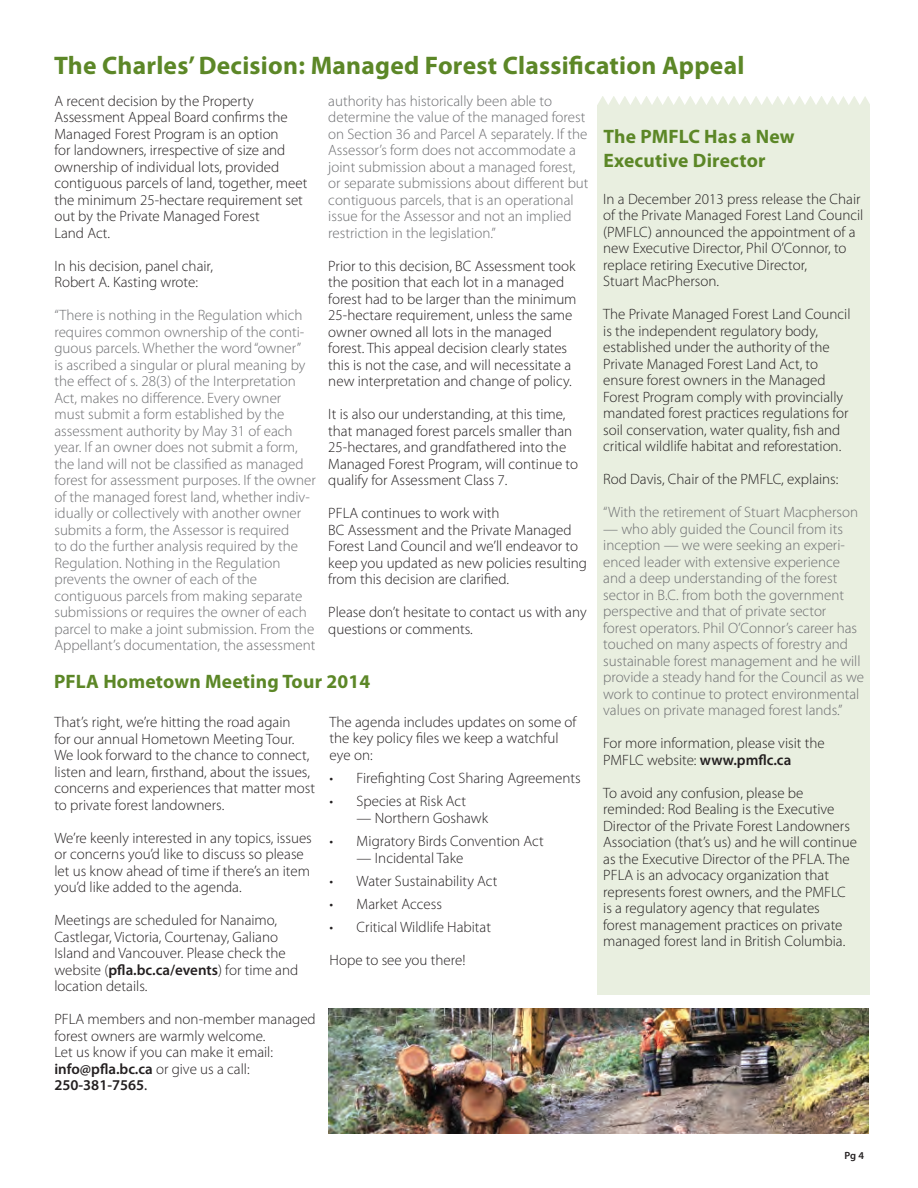
<style>
.page{position:relative;width:918px;height:1188px;background:#fff}
.page>*{position:absolute;margin:0;border:0;box-sizing:border-box;transform-origin:0 0}
.green_title{font:700 25.5px "Myriad Pro";letter-spacing:.01em;color:#5c8727}
.green_title_small{font:700 19.5px/24px "Myriad Pro";letter-spacing:.01em;color:#5c8727}
.t1{font:300 15px/16.5px "Myriad Pro";color:#231f20}
.t2{font:300 15px/16.5px "Myriad Pro";color:#6c6d70}
.t3{font:600 15px "Myriad Pro";color:#231f20}
.t4{font:600 10.5px "Myriad Pro";color:#231f20}
.s1{font-weight:600}
.s2{font-weight:300}
.s3{font-weight:400}
</style>
<div class="page">
<div style="left:597px;top:96px;width:272px;height:899px;background:#e9efe0"></div>
<svg style="left:597px;top:96px;width:273px;height:9px"></svg>
<img style="left:329px;top:1008px;width:540px;height:126px">
<p class="green_title" style="left:54px;top:49px;width:692px">The Charles’ Decision: Managed Forest Classification Appeal</p>
<p class="t1" style="left:54px;top:92px;width:254px">A recent decision by the Property Assessment Appeal Board confirms the Managed Forest Program is an option<br>for landowners, irrespective of size and ownership of individual lots, provided contiguous parcels of land, together, meet the minimum 25-hectare requirement set out by the Private Managed Forest</p>
<p class="t1" style="left:54px;top:224px;width:57px">Land Act.</p>
<p class="t1" style="left:54px;top:257px;width:160px">In his decision, panel chair,</p>
<p class="t1" style="left:54px;top:274px;width:145px">Robert A. Kasting wrote:</p>
<p class="t2" style="left:54px;top:307px;width:250px">“There is nothing in the Regulation which</p>
<p class="t2" style="left:54px;top:323px;width:253px">requires common ownership of the conti&shy;guous parcels. Whether the word “owner” is ascribed a singular or plural meaning by the effect of s. 28(3) of the Interpretation Act, makes no difference. Every owner must submit a form established by the assessment authority by May 31 of each</p>
<p class="t2" style="left:54px;top:439px;width:245px">year. If an owner does not submit a form,</p>
<p class="t2" style="left:54px;top:455px;width:263px">the land will not be classified as managed forest for assessment purposes. If the owner</p>
<p class="t2" style="left:54px;top:488px;width:257px">of the managed forest land, whether indiv&shy;idually or collectively with another owner submits a form, the Assessor is required</p>
<p class="t2" style="left:54px;top:538px;width:262px">to do the further analysis required by the Regulation. Nothing in the Regulation prevents the owner of each of the contiguous parcels from making separate submissions or requires the owner of each parcel to make a joint submission. From the Appellant’s documentation, the assessment</p>
<p class="t2" style="left:328px;top:92px;width:262px">authority has historically been able to determine the value of the managed forest on Section 36 and Parcel A separately. If the Assessor’s form does not accommodate a joint submission about a managed forest, or separate submissions about different but contiguous parcels, that is an operational issue for the Assessor and not an implied restriction in the legislation.”</p>
<p class="t1" style="left:328px;top:257px;width:250px">Prior to this decision, BC Assessment took the position that each lot in a managed forest had to be larger than the minimum 25-hectare requirement, unless the same owner owned all lots in the managed forest. This appeal decision clearly states this is not the case, and will necessitate a new interpretation and change of policy.</p>
<p class="t1" style="left:328px;top:406px;width:251px">It is also our understanding, at this time, that managed forest parcels smaller than 25-hectares, and grandfathered into the Managed Forest Program, will continue to qualify for Assessment Class 7.</p>
<p class="t1" style="left:328px;top:505px;width:173px">PFLA continues to work with</p>
<p class="t1" style="left:328px;top:521px;width:260px">BC Assessment and the Private Managed Forest Land Council and we’ll endeavor to keep you updated as new policies resulting from this decision are clarified.</p>
<p class="t1" style="left:328px;top:604px;width:260px">Please don’t hesitate to contact us with any questions or comments.</p>
<p class="green_title_small" style="left:54px;top:669px;width:318px">PFLA Hometown Meeting Tour 2014</p>
<p class="t1" style="left:54px;top:714px;width:262px">That’s right, we’re hitting the road again<br>for our annual Hometown Meeting Tour.<br>We look forward to the chance to connect, listen and learn, firsthand, about the issues, concerns and experiences that matter most to private forest landowners.</p>
<p class="t1" style="left:54px;top:829px;width:259px">We’re keenly interested in any topics, issues or concerns you’d like to discuss so please let us know ahead of time if there’s an item you’d like added to the agenda.</p>
<p class="t1" style="left:54px;top:912px;width:245px">Meetings are scheduled for Nanaimo, Castlegar, Victoria, Courtenay, Galiano Island and Vancouver. Please check the website (<span class="s1">pfla.bc.ca/events</span>) for time and location details.</p>
<p class="t1" style="left:54px;top:1011px;width:263px">PFLA members and non-member managed forest owners are warmly welcome.</p>
<p class="t1" style="left:54px;top:1044px;width:220px">Let us know if you can make it email:</p>
<p class="t3" style="left:54px;top:1059px;width:197px">info@pfla.bc.ca <span class="s2">or give us a call:</span></p>
<p class="t3" style="left:54px;top:1076px;width:94px">250-381-7565<span class="s3">.</span></p>
<p class="t1" style="left:330px;top:713px;width:248px">The agenda includes updates on some of the key policy files we keep a watchful</p>
<p class="t1" style="left:330px;top:746px;width:45px">eye on:</p>
<p class="t1" style="left:330px;top:770px;width:253px">• Firefighting Cost Sharing Agreements</p>
<p class="t1" style="left:330px;top:793px;width:138px">• Species at Risk Act</p>
<p class="t1" style="left:357px;top:809px;width:133px">— Northern Goshawk</p>
<p class="t1" style="left:330px;top:833px;width:216px">• Migratory Birds Convention Act</p>
<p class="t1" style="left:357px;top:849px;width:108px">— Incidental Take</p>
<p class="t1" style="left:330px;top:872px;width:169px">• Water Sustainability Act</p>
<p class="t1" style="left:330px;top:896px;width:114px">• Market Access</p>
<p class="t1" style="left:330px;top:919px;width:163px">• Critical Wildlife Habitat</p>
<p class="t1" style="left:330px;top:952px;width:137px">Hope to see you there!</p>
<p class="green_title_small" style="left:604px;top:124px;width:192px">The PMFLC Has a New<br>Executive Director</p>
<p class="t1" style="left:603px;top:190px;width:262px">In a December 2013 press release the Chair of the Private Managed Forest Land Council (PMFLC) announced the appointment of a new Executive Director, Phil O’Connor, to replace retiring Executive Director,</p>
<p class="t1" style="left:603px;top:273px;width:117px">Stuart MacPherson.</p>
<p class="t1" style="left:603px;top:306px;width:249px">The Private Managed Forest Land Council is the independent regulatory body, established under the authority of the Private Managed Forest Land Act, to ensure forest owners in the Managed Forest Program comply with provincially mandated forest practices regulations for soil conservation, water quality, fish and critical wildlife habitat and reforestation.</p>
<p class="t1" style="left:603px;top:471px;width:237px">Rod Davis, Chair of the PMFLC, explains:</p>
<p class="t2" style="left:603px;top:504px;width:257px">“With the retirement of Stuart Macpherson</p>
<p class="t2" style="left:603px;top:520px;width:241px">— who ably guided the Council from its</p>
<p class="t2" style="left:603px;top:537px;width:262px">inception — we were seeking an experi&shy;enced leader with extensive experience and a deep understanding of the forest sector in B.C. from both the government perspective and that of private sector<br>forest operators. Phil O’Connor’s career has touched on many aspects of forestry and sustainable forest management and he will provide a steady hand for the Council as we work to continue to protect environmental values on private managed forest lands.”</p>
<p class="t1" style="left:603px;top:735px;width:223px">For more information, please visit the<br>PMFLC website: <span class="s1">www.pmflc.ca</span></p>
<p class="t1" style="left:603px;top:784px;width:255px">To avoid any confusion, please be reminded: Rod Bealing is the Executive Director of the Private Forest Landowners Association (that’s us) and he will continue as the Executive Director of the PFLA. The PFLA is an advocacy organization that represents forest owners, and the PMFLC is a regulatory agency that regulates forest management practices on private managed forest land in British Columbia.</p>
<p class="t4" style="left:845px;top:1149px;width:21px">Pg 4</p>
</div>
